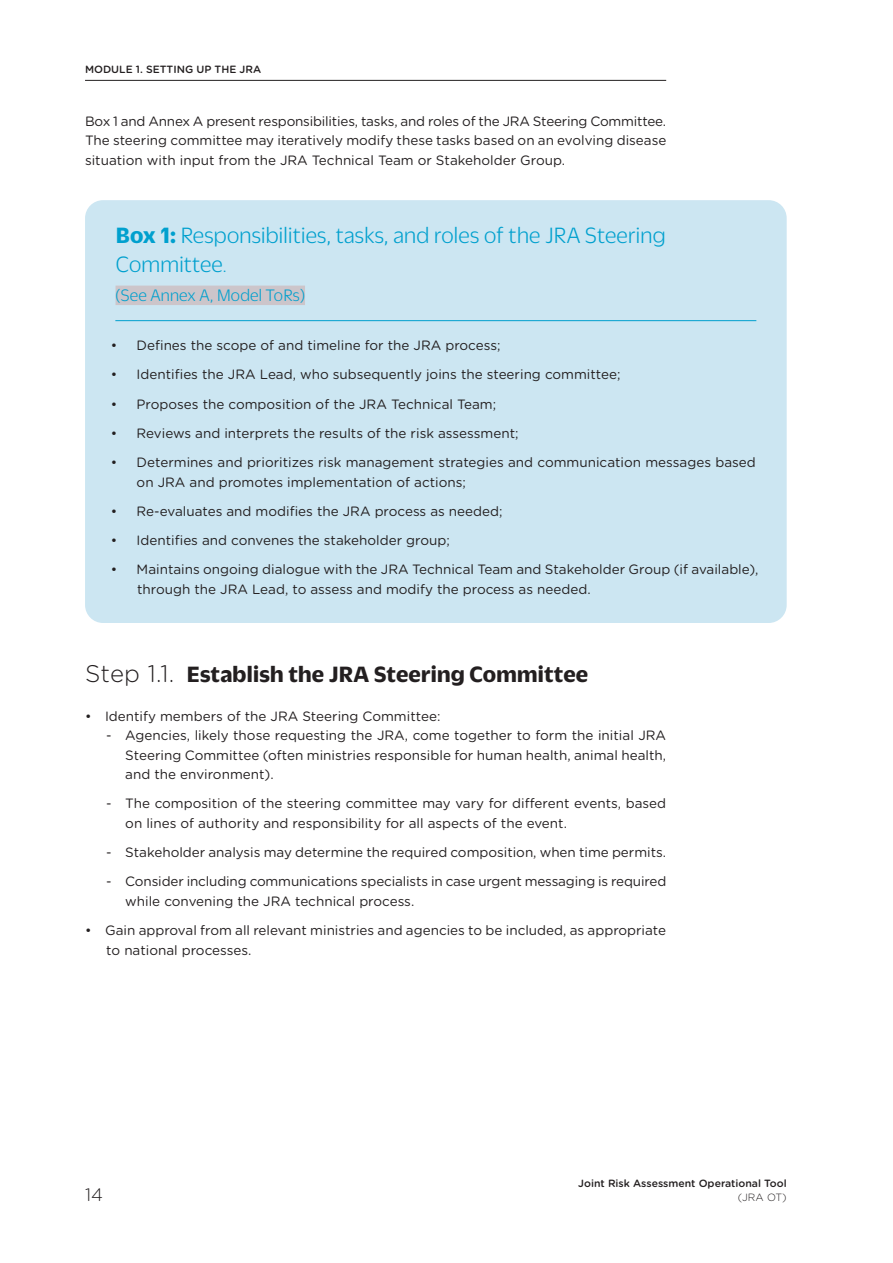
<style>
.page{position:relative;width:893px;height:1263px;background:#fff}
.page>*{position:absolute;margin:0;border:0;box-sizing:border-box;transform-origin:0 0}
.t1{font:300 24px/29.2px "Duplicate Sans";letter-spacing:.01em;color:#00a0ce}
.TITRES_Moyen{font:700 24px "Duplicate Sans";letter-spacing:.01em;color:#231f20}
.t2{font:300 18px "Duplicate Sans";letter-spacing:.01em;color:#00a0ce}
.t3{font:300 18px "Gotham Rounded";color:#231f20}
.COURANT{font:13.5px/19.5px "Gotham Rounded";color:#231f20}
.guion_1{font:13.5px/19.5px "Gotham Rounded";color:#231f20}
.t4{font:500 10.5px "Gotham Rounded";color:#231f20}
.t5{font:300 10.5px "Gotham Rounded";color:#231f20}
.s1{font-weight:700}
.s2{font-size:18px}
.s3{font-family:"Gotham Rounded";font-weight:300}
</style>
<div class="page">
<hr style="left:85px;top:80px;width:581px;height:1px;background:#231f20">
<div style="left:85px;top:200px;width:702px;height:423px;background:#cce6f2;border-radius:18px"></div>
<hr style="left:115px;top:320px;width:641px;height:1px;background:#00a0ce">
<div style="left:116px;top:286px;width:189px;height:19px;background:#ccc5ca"></div>
<p class="t4" style="left:85px;top:62px;width:76px">Module 1. Setting</p>
<p class="t4" style="left:196px;top:62px;width:27px">up the</p>
<p class="t4" style="left:240px;top:62px;width:23px">JRA</p>
<p class="COURANT" style="left:85px;top:111px;width:583px;text-align:justify">Box 1 and Annex A present responsibilities, tasks, and roles of the JRA Steering Committee.<br>The steering committee may iteratively modify these tasks based on an evolving disease situation with input from the JRA Technical Team or Stakeholder Group.</p>
<p class="t1" style="left:116px;top:219px;width:551px"><span class="s1">Box 1:</span> Responsibilities, tasks, and roles of the JRA Steering<br>Committee<span class="s2">.</span></p>
<p class="t2" style="left:116px;top:284px;width:191px">(See Annex A, Model ToRs)</p>
<p class="COURANT" style="left:111px;top:335px;width:391px">• Defines the scope of and timeline for the JRA process;</p>
<p class="COURANT" style="left:111px;top:364px;width:511px">• Identifies the JRA Lead, who subsequently joins the steering committee;</p>
<p class="COURANT" style="left:111px;top:393px;width:387px">• Proposes the composition of the JRA Technical Team;</p>
<p class="COURANT" style="left:111px;top:423px;width:409px">• Reviews and interprets the results of the risk assessment;</p>
<p class="COURANT" style="left:137px;top:452px;width:621px;text-indent:-26px">• Determines and prioritizes risk management strategies and communication messages based on JRA and promotes implementation of actions;</p>
<p class="COURANT" style="left:111px;top:501px;width:393px">• Re-evaluates and modifies the JRA process as needed;</p>
<p class="COURANT" style="left:111px;top:530px;width:341px">• Identifies and convenes the stakeholder group;</p>
<p class="COURANT" style="left:137px;top:559px;width:623px;text-indent:-26px">• Maintains ongoing dialogue with the JRA Technical Team and Stakeholder Group (if available), through the JRA Lead, to assess and modify the process as needed.</p>
<p class="TITRES_Moyen" style="left:85px;top:657px;width:505px"><span class="s3">Step 1.1.</span> Establish the JRA Steering Committee</p>
<p class="COURANT" style="left:85px;top:705px;width:357px">• Identify members of the JRA Steering Committee:</p>
<p class="COURANT" style="left:125px;top:725px;width:542px;text-align:justify;text-indent:-19px">- Agencies, likely those requesting the JRA, come together to form the initial JRA Steering Committee (often ministries responsible for human health, animal health, and the environment).</p>
<p class="COURANT" style="left:125px;top:793px;width:542px;text-indent:-19px">- The composition of the steering committee may vary for different events, based on lines of authority and responsibility for all aspects of the event.</p>
<p class="COURANT" style="left:106px;top:842px;width:561px">- Stakeholder analysis may determine the required composition, when time permits.</p>
<p class="COURANT" style="left:125px;top:871px;width:542px;text-indent:-19px">- Consider including communications specialists in case urgent messaging is required while convening the JRA technical process.</p>
<p class="guion_1" style="left:106px;top:920px;width:561px;text-indent:-21px">• Gain approval from all relevant ministries and agencies to be included, as appropriate to national processes.</p>
<h2 class="t3" style="left:85px;top:1182px;width:19px">14</h2>
<p class="t4" style="left:578px;top:1176px;width:210px">Joint Risk Assessment Operational Tool</p>
<p class="t5" style="left:738px;top:1190px;width:50px">(JRA OT)</p>
</div>
